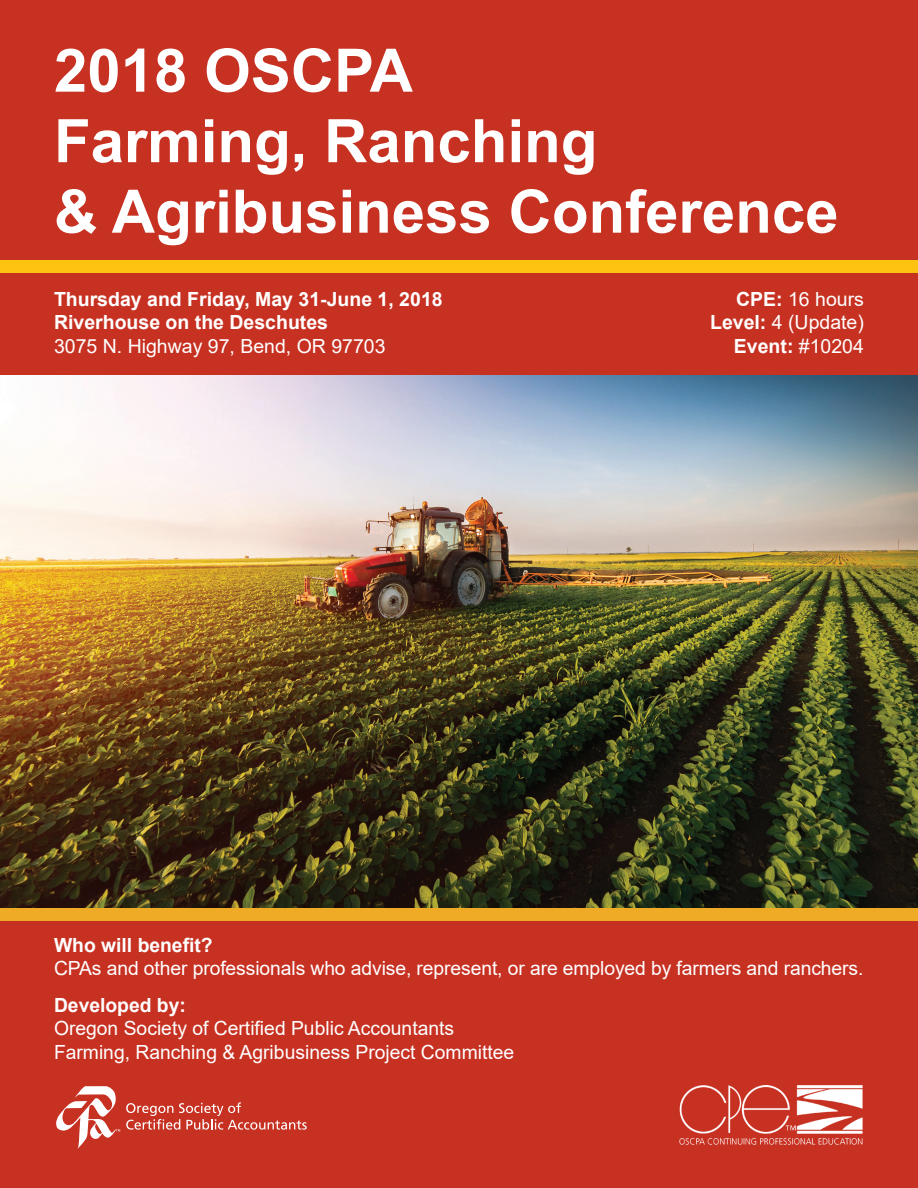
<style>
.page{position:relative;width:918px;height:1188px;background:#fff}
.page>*{position:absolute;margin:0;border:0;box-sizing:border-box;transform-origin:0 0}
.t1{font:700 60px "Arial";color:#fff}
.t2{font:19.5px "Arial";color:#fff}
.t3{font:700 19.5px "Arial";color:#fff}
.s1{font-weight:700}
.s2{font-weight:400}
</style>
<div class="page">
<div style="left:0;top:0;width:918px;height:375px;background:#c73122"></div>
<div style="left:0;top:921px;width:918px;height:267px;background:#c73122"></div>
<div style="left:0;top:260px;width:918px;height:13px;background:#fec210"></div>
<img style="left:0;top:375px;width:918px;height:533px">
<div style="left:0;top:908px;width:918px;height:13px;background:#f0ab26"></div>
<svg style="left:126px;top:1102px;width:181px;height:28px"></svg>
<svg style="left:56px;top:1086px;width:64px;height:63px"></svg>
<img style="left:679px;top:1085px;width:184px;height:60px">
<p class="t1" style="left:54px;top:28px;width:361px">2018 OSCPA</p>
<p class="t1" style="left:54px;top:99px;width:545px">Farming, Ranching</p>
<p class="t1" style="left:54px;top:169px;width:786px">&amp; Agribusiness Conference</p>
<p class="t3" style="left:54px;top:285px;width:390px">Thursday and Friday, May 31-June 1, 2018</p>
<p class="t3" style="left:54px;top:309px;width:276px">Riverhouse on the Deschutes</p>
<p class="t2" style="left:54px;top:332px;width:333px">3075 N. Highway 97, Bend, OR 97703</p>
<p class="t2" style="left:736px;top:286px;width:129px"><span class="s1">CPE:</span> 16 hours</p>
<p class="t2" style="left:710px;top:309px;width:155px"><span class="s1">Level:</span> 4 (Update)</p>
<p class="t3" style="left:734px;top:332px;width:132px">Event: <span class="s2">#10204</span></p>
<p class="t3" style="left:54px;top:931px;width:160px">Who will benefit?</p>
<p class="t2" style="left:54px;top:955px;width:811px">CPAs and other professionals who advise, represent, or are employed by farmers and ranchers.</p>
<p class="t3" style="left:54px;top:991px;width:133px">Developed by:</p>
<p class="t2" style="left:54px;top:1015px;width:402px">Oregon Society of Certified Public Accountants</p>
<p class="t2" style="left:54px;top:1038px;width:462px">Farming, Ranching &amp; Agribusiness Project Committee</p>
</div>
